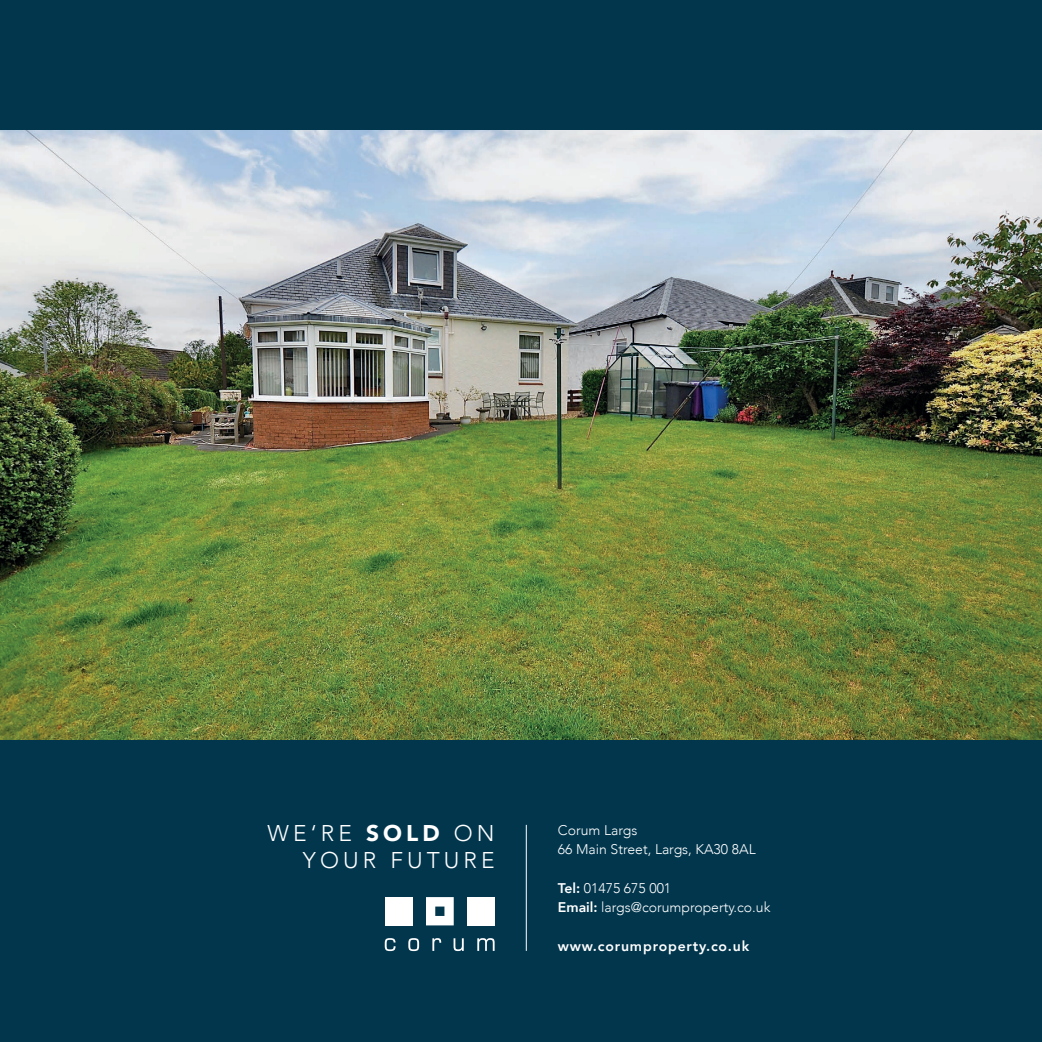
<style>
.page{position:relative;width:1042px;height:1042px;background:#01364d}
.page>*{position:absolute;margin:0;border:0;box-sizing:border-box;transform-origin:0 0}
.t1{font:300 22.75px/27.3px "Avenir";letter-spacing:.18em;color:#fff;text-align:right}
.t2{font:300 14px/19.2px "Avenir";color:#fff}
.t3{font:800 14px "Avenir";letter-spacing:.06em;color:#fff}
.s1{font-weight:900}
.s2{font-weight:800}
</style>
<div class="page">
<img style="left:0;top:131px;width:1042px;height:609px">
<div style="left:467px;top:897px;width:28px;height:28px;background:#fff"></div>
<div style="left:385px;top:897px;width:28px;height:28px;background:#fff"></div>
<svg style="left:426px;top:897px;width:28px;height:28px"></svg>
<svg style="left:384px;top:938px;width:11px;height:13px"></svg>
<svg style="left:408px;top:938px;width:11px;height:13px"></svg>
<svg style="left:432px;top:938px;width:9px;height:13px"></svg>
<svg style="left:453px;top:938px;width:11px;height:13px"></svg>
<svg style="left:477px;top:938px;width:17px;height:13px"></svg>
<hr style="left:526px;top:825px;width:1px;height:126px;background:#fff">
<h1 class="t1" style="left:268px;top:819px;width:228px">WE‘RE <span class="s1">SOLD</span> ON<br>YOUR FUTURE</h1>
<p class="t2" style="left:557px;top:820px;width:218px;text-indent:46px">Ay<br>10 Beresfo d Terr ce, Ayr, KA7 2EG</p>
<p class="t2" style="left:598px;top:878px;width:162px">292 880 888 ayr@corumproperty.co.uk</p>
<p class="t2" style="left:558px;top:821px;width:199px">Corum Largs<br>66 Main Street, Largs, KA30 8AL</p>
<p class="t2" style="left:558px;top:878px;width:214px"><span class="s2">Tel:</span> 01475 675 001<br><span class="s2">Email:</span> largs@corumproperty.co.uk</p>
<p class="t3" style="left:558px;top:935px;width:193px">www.corumproperty.co.uk</p>
</div>
